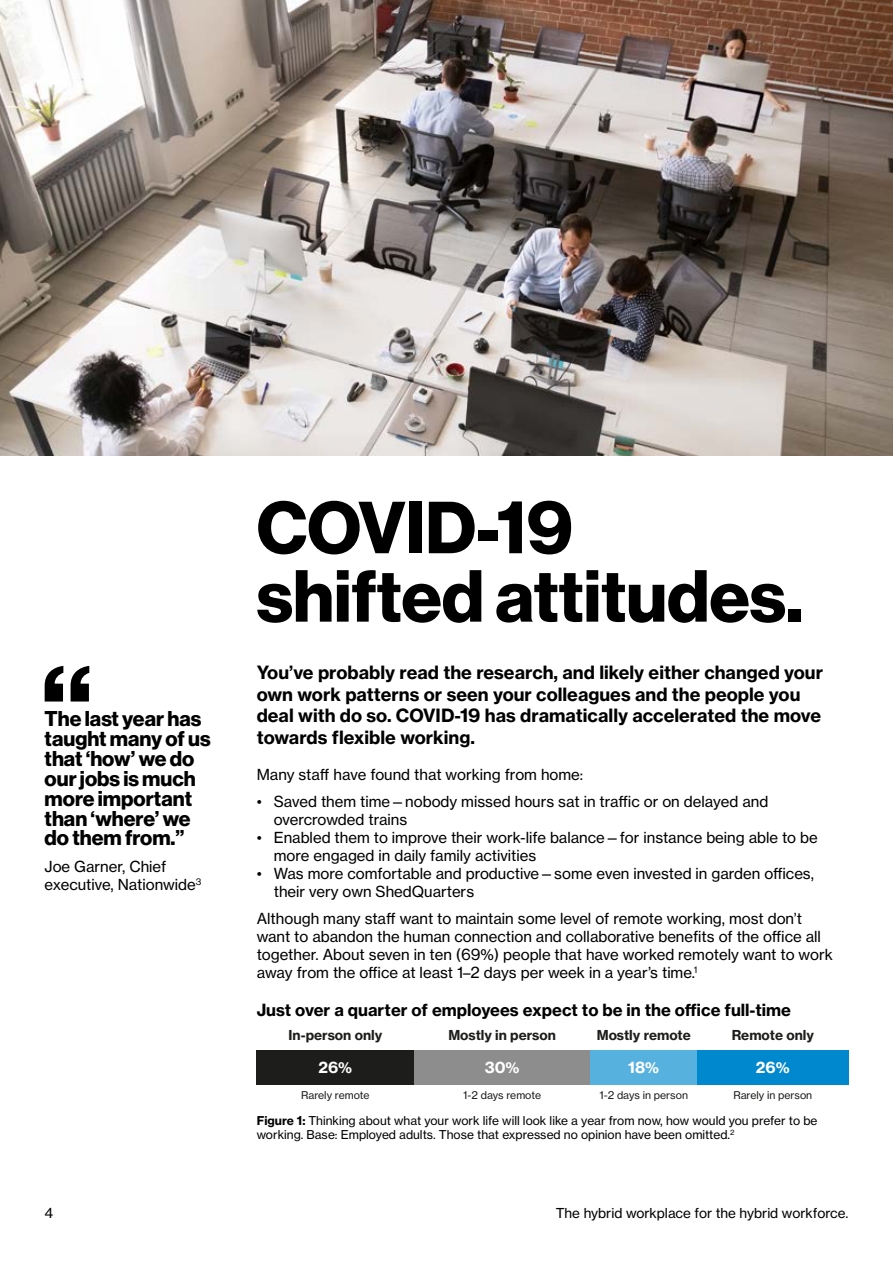
<style>
.page{position:relative;width:893px;height:1263px;background:#fff}
.page>*{position:absolute;margin:0;border:0;box-sizing:border-box;transform-origin:0 0}
.t1{font:700 72px/68.4px "Verizon NHGDS";color:#000}
.t2{font:700 21px/20px "Verizon NHGDS";color:#000}
.t3{font:700 18px/21.6px "Verizon NHGTX";color:#000}
.t4{font:700 16.5px "Verizon NHGTX";color:#000}
.t5{font:15px/18px "Verizon NHGTX";color:#000}
.t6{font:700 15px "Verizon NHGTX";color:#fff}
.t7{font:700 13.5px "Verizon NHGTX";color:#1d1d1b}
.t8{font:13.5px "Verizon NHGTX";color:#000}
.t9{font:12px/14.4px "Verizon NHGTX";color:#000}
.t10{font:10.5px "Verizon NHGTX";color:#1d1d1b}
.s1{font-weight:700}
</style>
<div class="page">
<div style="left:257px;top:1050px;width:157px;height:34px;background:#1d1d1b"></div>
<div style="left:414px;top:1050px;width:176px;height:34px;background:#8d8d8d"></div>
<div style="left:590px;top:1050px;width:107px;height:34px;background:#57b1df"></div>
<div style="left:697px;top:1050px;width:151px;height:34px;background:#0088ce"></div>
<svg style="left:45px;top:666px;width:44px;height:35px"></svg>
<img style="left:0;top:0;width:893px;height:455px">
<h2 class="t2" style="left:45px;top:708px;width:167px">The last year has taught many of us that ‘how’ we do our jobs is much more important than ‘where’ we do them from.”</h2>
<p class="t5" style="left:45px;top:858px;width:158px">Joe Garner, Chief executive, Nationwide<sup>3</sup></p>
<h1 class="t1" style="left:257px;top:492px;width:548px">COVID-19 shifted attitudes.</h1>
<p class="t3" style="left:257px;top:661px;width:568px">You’ve probably read the research, and likely either changed your own work patterns or seen your colleagues and the people you deal with do so. COVID-19 has dramatically accelerated the move towards flexible working.</p>
<p class="t5" style="left:257px;top:765px;width:328px">Many staff have found that working from home:</p>
<p class="t5" style="left:274px;top:792px;width:496px;text-indent:-17px">• Saved them time—nobody missed hours sat in traffic or on delayed and overcrowded trains</p>
<p class="t5" style="left:274px;top:828px;width:545px;text-indent:-17px">• Enabled them to improve their work-life balance—for instance being able to be more engaged in daily family activities</p>
<p class="t5" style="left:274px;top:864px;width:542px;text-indent:-17px">• Was more comfortable and productive—some even invested in garden offices, their very own ShedQuarters</p>
<p class="t5" style="left:257px;top:909px;width:578px">Although many staff want to maintain some level of remote working, most don’t want to abandon the human connection and collaborative benefits of the office all together. About seven in ten (69%) people that have worked remotely want to work away from the office at least 1–2 days per week in a year’s time.<sup>1</sup></p>
<p class="t4" style="left:257px;top:999px;width:536px">Just over a quarter of employees expect to be in the office full-time</p>
<p class="t7" style="left:289px;top:1027px;width:95px">In-person only</p>
<p class="t7" style="left:448px;top:1027px;width:109px">Mostly in person</p>
<p class="t7" style="left:597px;top:1027px;width:96px">Mostly remote</p>
<p class="t7" style="left:732px;top:1027px;width:84px">Remote only</p>
<p class="t6" style="left:319px;top:1058px;width:35px">26%</p>
<p class="t6" style="left:485px;top:1058px;width:36px">30%</p>
<p class="t6" style="left:628px;top:1058px;width:32px">18%</p>
<p class="t6" style="left:756px;top:1058px;width:35px">26%</p>
<p class="t10" style="left:301px;top:1089px;width:70px">Rarely remote</p>
<p class="t10" style="left:463px;top:1089px;width:79px">1-2 days remote</p>
<p class="t10" style="left:599px;top:1089px;width:90px">1-2 days in person</p>
<p class="t10" style="left:733px;top:1089px;width:80px">Rarely in person</p>
<p class="t9" style="left:257px;top:1113px;width:562px"><span class="s1">Figure 1:</span> Thinking about what your work life will look like a year from now, how would you prefer to be working. Base: Employed adults. Those that expressed no opinion have been omitted.<sup>2</sup></p>
<p class="t8" style="left:45px;top:1205px;width:10px">4</p>
<p class="t8" style="left:556px;top:1205px;width:294px">The hybrid workplace for the hybrid workforce.</p>
</div>
